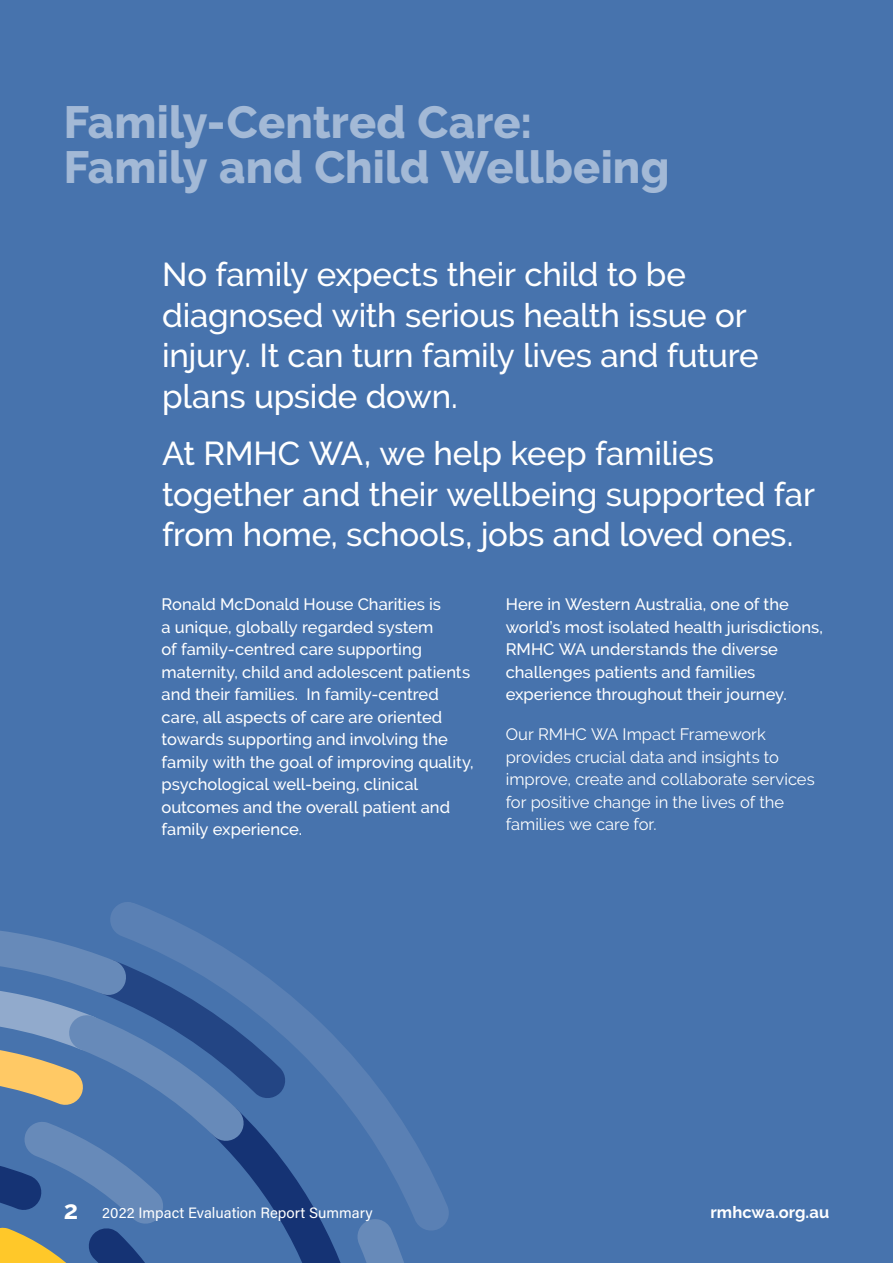
<style>
.page{position:relative;width:893px;height:1263px;background:#4773ad}
.page>*{position:absolute;margin:0;border:0;box-sizing:border-box;transform-origin:0 0}
.t1{font:800 45px/45px "Raleway";letter-spacing:.005em;color:#a3b9d6}
.t2{font:500 33px/40.5px "Raleway";letter-spacing:-.005em;color:#fff}
.t3{font:500 16.5px/22.5px "Raleway";color:#fff}
.t4{font:16.5px/22.5px "Raleway";color:#fff}
.t5{font:700 16.5px "Raleway";color:#fff}
.t6{font:15px "Acumin Pro";color:#fff}
.s1{font-family:"Raleway";font-weight:700;font-size:25.5px}
</style>
<div class="page">
<svg style="left:110px;top:902px;width:339px;height:328px"></svg>
<svg style="left:0;top:925px;width:432px;height:338px"></svg>
<h1 class="t1" style="left:64px;top:100px;width:607px">Family-Centred Care:<br>Family and Child Wellbeing</h1>
<h2 class="t2" style="left:162px;top:254px;width:598px">No family expects their child to be diagnosed with serious health issue or injury. It can turn family lives and future plans upside down.</h2>
<h2 class="t2" style="left:162px;top:433px;width:654px">At RMHC WA, we help keep families together and their wellbeing supported far from home, schools, jobs and loved ones.</h2>
<p class="t3" style="left:162px;top:593px;width:314px">Ronald McDonald House Charities is<br>a unique, globally regarded system<br>of family-centred care supporting maternity, child and adolescent patients and their families. In family-centred care, all aspects of care are oriented towards supporting and involving the family with the goal of improving quality, psychological well-being, clinical outcomes and the overall patient and family experience.</p>
<p class="t3" style="left:506px;top:593px;width:319px">Here in Western Australia, one of the world’s most isolated health jurisdictions, RMHC WA understands the diverse challenges patients and families experience throughout their journey.</p>
<p class="t4" style="left:506px;top:723px;width:310px">Our RMHC WA Impact Framework provides crucial data and insights to improve, create and collaborate services for positive change in the lives of the families we care for.</p>
<p class="t6" style="left:64px;top:1203px;width:310px"><span class="s1">2</span> 2022 Impact Evaluation Report Summary</p>
<p class="t5" style="left:711px;top:1202px;width:120px">rmhcwa.org.au</p>
</div>
